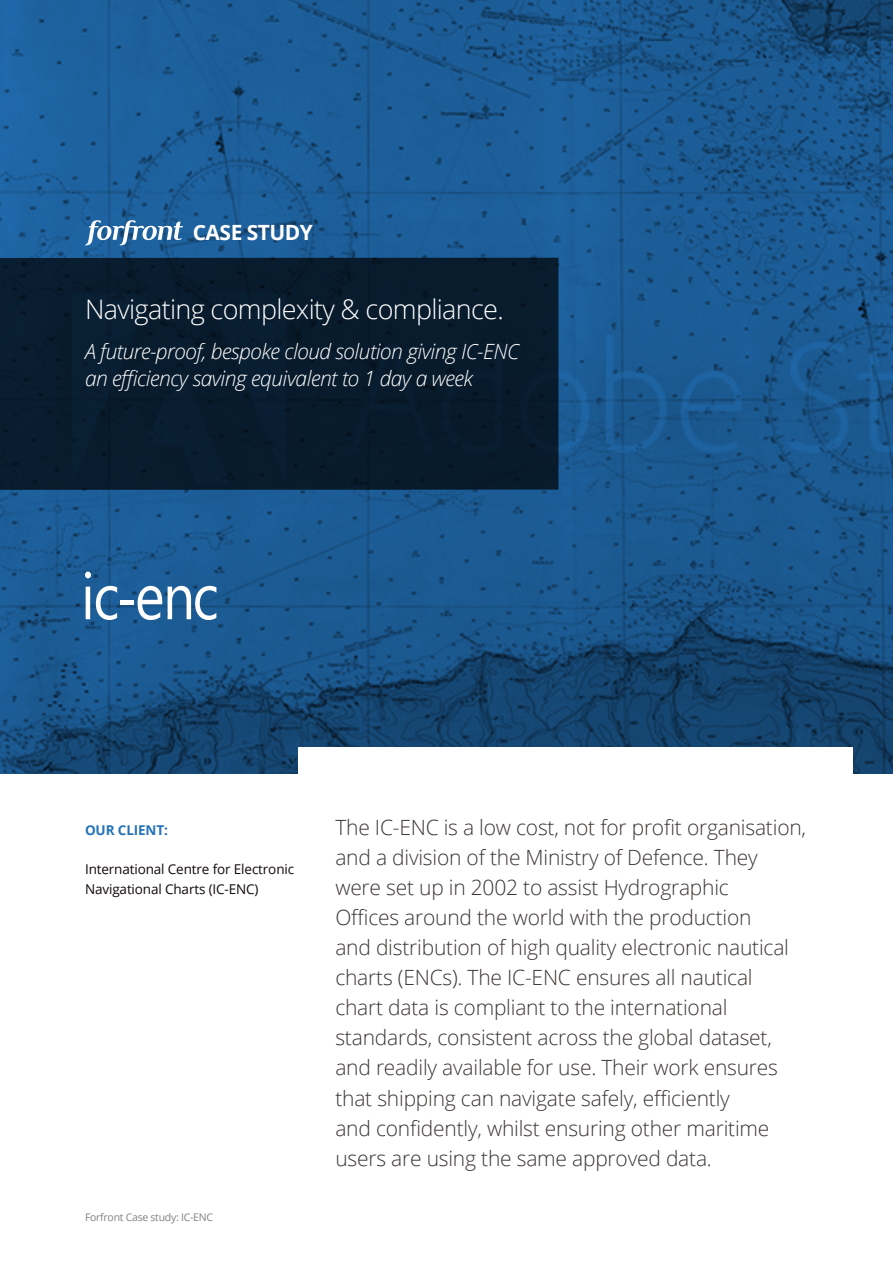
<style>
.page{position:relative;width:893px;height:1263px;background:#fff}
.page>*{position:absolute;margin:0;border:0;box-sizing:border-box;transform-origin:0 0}
.t1{font:300 27px "Open Sans";letter-spacing:-.025em;color:#fff}
.t2{font:300 21px/30px "Open Sans";letter-spacing:-.01em;color:#3c3633}
.t3{font:italic 300 21px/27px "Open Sans";letter-spacing:-.025em;color:#fff}
.t4{font:700 21px "Open Sans";letter-spacing:-.025em;color:#fff}
.t5{font:13.5px/19.5px "Open Sans";letter-spacing:-.01em;color:#100906}
.t6{font:700 13.5px "Open Sans";letter-spacing:-.01em;color:#2372b9}
.t7{font:10.5px "Open Sans";letter-spacing:-.025em;color:#808285}
</style>
<div class="page">
<img style="left:0;top:0;width:893px;height:773px">
<svg style="left:85px;top:572px;width:32px;height:48px"></svg>
<hr style="left:120px;top:600px;width:13px;height:4px;background:#fff">
<svg style="left:138px;top:586px;width:24px;height:34px"></svg>
<svg style="left:168px;top:586px;width:48px;height:34px"></svg>
<div style="left:0;top:258px;width:558px;height:232px;background:#081c2e"></div>
<div style="left:298px;top:747px;width:555px;height:43px;background:#fff"></div>
<svg style="left:85px;top:220px;width:98px;height:25px"></svg>
<p class="t4" style="left:193px;top:218px;width:122px">CASE STUDY</p>
<p class="t1" style="left:85px;top:291px;width:420px">Navigating complexity &amp; compliance.</p>
<p class="t3" style="left:85px;top:337px;width:436px">A future-proof, bespoke cloud solution giving IC-ENC an efficiency saving equivalent to 1 day a week</p>
<p class="t6" style="left:85px;top:821px;width:84px">OUR CLIENT:</p>
<p class="t5" style="left:85px;top:859px;width:211px">International Centre for Electronic<br>Navigational Charts (IC-ENC)</p>
<p class="t7" style="left:85px;top:1210px;width:130px">Forfront Case study: IC-ENC</p>
<p class="t2" style="left:335px;top:812px;width:472px">The IC-ENC is a low cost, not for profit organisation, and a division of the Ministry of Defence. They were set up in 2002 to assist Hydrographic<br>Offices around the world with the production<br>and distribution of high quality electronic nautical charts (ENCs). The IC-ENC ensures all nautical<br>chart data is compliant to the international standards, consistent across the global dataset, and readily available for use. Their work ensures that shipping can navigate safely, efficiently<br>and confidently, whilst ensuring other maritime users are using the same approved data.</p>
</div>
